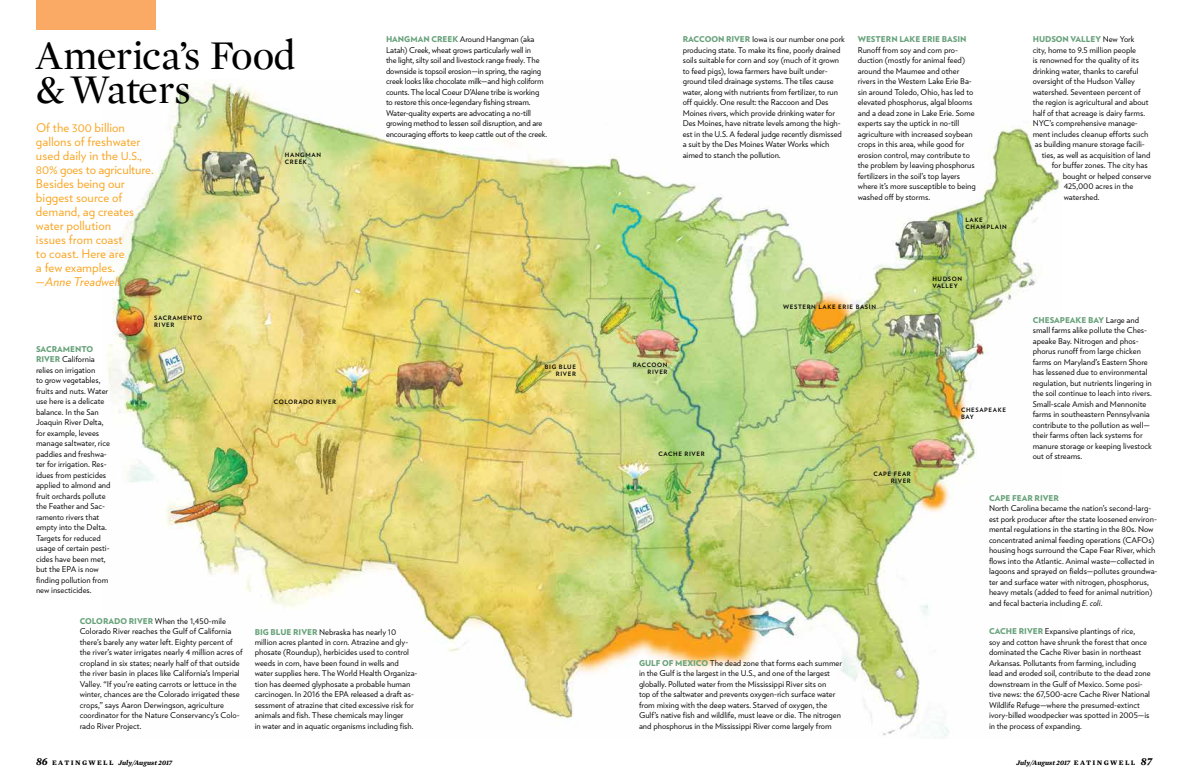
<style>
.page{position:relative;width:1188px;height:783px;background:#fff}
.page>*{position:absolute;margin:0;border:0;box-sizing:border-box;transform-origin:0 0}
.t1{font:41.6px/33.6px "Mercury Display";letter-spacing:-.01em;color:#000}
.t2{font:12px/14px "Verlag Text";color:#faa21b}
.t3{font:italic 12px "Verlag Text";color:#faa21b}
.t4{font:8px/10.5px "Verlag Text";letter-spacing:-.005em;color:#000}
.t5{font:900 8px "Verlag Text";letter-spacing:-.005em;color:#68a27b}
.t6{font:italic 700 7px "Mercury Text G1";color:#000}
.t7{font:700 6px/7px "Verlag Text";letter-spacing:.1em;color:#000}
.s1{font-size:11px}
.s2{font-weight:900;color:#68a27b}
.s3{font-weight:400;color:#000}
.s4{font-style:italic}
.s5{font-style:normal}
</style>
<div class="page">
<img style="left:101px;top:82px;width:961px;height:657px">
<div style="left:36px;top:0;width:119px;height:30px;background:#faaa64"></div>
<h1 class="t1" style="left:36px;top:37px;width:261px">America’s Food &amp; Waters</h1>
<h2 class="t2" style="left:36px;top:121px;width:119px">Of the <span class="s1">300</span> billion gallons of freshwater used daily in the <span class="s1">U.S.,<br>80%</span> goes to agriculture.<br>Besides being our biggest source of demand, ag creates water pollution<br>issues from coast<br>to coast. Here are<br>a few examples.</h2>
<h2 class="t3" style="left:36px;top:272px;width:86px">—Anne Treadwell</h2>
<p class="t4" style="left:36px;top:344px;width:76px"><span class="s2">SACRAMENTO<br>RIVER</span> California relies on irrigation<br>to grow vegetables, fruits and nuts. Water use here is a delicate balance. In the San<br>Joaquin River Delta, for example, levees manage saltwater, rice paddies and freshwa&shy;ter for irrigation. Res&shy;idues from pesticides applied to almond and fruit orchards pollute the Feather and Sac&shy;ramento rivers that empty into the Delta.<br>Targets for reduced usage of certain pesti&shy;cides have been met, but the EPA is now finding pollution from new insecticides.</p>
<p class="t7" style="left:154px;top:314px;width:49px">SACRAMENTO<br>RIVER</p>
<p class="t7" style="left:285px;top:151px;width:38px">HANGMAN<br>CREEK</p>
<p class="t7" style="left:274px;top:398px;width:64px">COLORADO RIVER</p>
<p class="t4" style="left:386px;top:34px;width:163px"><span class="s2">HANGMAN CREEK</span> Around Hangman (aka Latah) Creek, wheat grows particularly well in<br>the light, silty soil and livestock range freely. The downside is topsoil erosion—in spring, the raging creek looks like chocolate milk—and high coliform counts. The local Coeur D’Alene tribe is working to restore this once-legendary fishing stream.<br>Water-quality experts are advocating a no-till growing method to lessen soil disruption, and are encouraging efforts to keep cattle out of the creek.</p>
<p class="t7" style="left:545px;top:363px;width:33px;text-align:right">BIG BLUE<br>RIVER</p>
<p class="t4" style="left:80px;top:615px;width:164px"><span class="s2">COLORADO RIVER</span> When the 1,450-mile Colorado River reaches the Gulf of California there’s barely any water left. Eighty percent of the river’s water irrigates nearly 4 million acres of cropland in six states; nearly half of that outside the river basin in places like California’s Imperial Valley. “If you’re eating carrots or lettuce in the winter, chances are the Colorado irrigated these crops,” says Aaron Derwingson, agriculture coordinator for the Nature Conservancy’s Colo&shy;rado River Project.</p>
<p class="t4" style="left:255px;top:626px;width:164px"><span class="s2">BIG BLUE RIVER</span> Nebraska has nearly 10 million acres planted in corn. Atrazine and gly&shy;phosate (Roundup), herbicides used to control weeds in corn, have been found in wells and water supplies here. The World Health Organiza&shy;tion has deemed glyphosate a probable human carcinogen. In 2016 the EPA released a draft as&shy;sessment of atrazine that cited excessive risk for animals and fish. These chemicals may linger<br>in water and in aquatic organisms including fish.</p>
<p class="t4" style="left:683px;top:34px;width:164px"><span class="s2">RACCOON RIVER</span> Iowa is our number one pork producing state. To make its fine, poorly drained soils suitable for corn and soy (much of it grown to feed pigs), Iowa farmers have built under&shy;ground tiled drainage systems. The tiles cause water, along with nutrients from fertilizer, to run off quickly. One result: the Raccoon and Des Moines rivers, which provide drinking water for Des Moines, have nitrate levels among the high&shy;est in the U.S. A federal judge recently dismissed a suit by the Des Moines Water Works which aimed to stanch the pollution.</p>
<p class="t5" style="left:858px;top:32px;width:110px">WESTERN LAKE ERIE BASIN</p>
<p class="t4" style="left:858px;top:45px;width:120px">Runoff from soy and corn pro&shy;duction (mostly for animal feed) around the Maumee and other rivers in the Western Lake Erie Ba&shy;sin around Toledo, Ohio, has led to elevated phosphorus, algal blooms and a dead zone in Lake Erie. Some experts say the uptick in no-till agriculture with increased soybean crops in this area, while good for erosion control, may contribute to the problem by leaving phosphorus fertilizers in the soil’s top layers where it’s more susceptible to being washed off by storms.</p>
<p class="t7" style="left:966px;top:216px;width:43px">LAKE<br>CHAMPLAIN</p>
<p class="t7" style="left:932px;top:276px;width:31px">HUDSON<br>VALLEY</p>
<p class="t7" style="left:633px;top:362px;width:36px;text-align:right">RACCOON<br>RIVER</p>
<p class="t7" style="left:658px;top:451px;width:48px">CACHE RIVER</p>
<p class="t7" style="left:783px;top:304px;width:94px">WESTERN LAKE ERIE BASIN</p>
<p class="t7" style="left:873px;top:471px;width:39px;text-align:right">CAPE FEAR<br>RIVER</p>
<p class="t7" style="left:961px;top:406px;width:46px">CHESAPEAKE<br>BAY</p>
<p class="t5" style="left:1033px;top:32px;width:103px">HUDSON VALLEY <span class="s3">New York</span></p>
<p class="t4" style="left:1033px;top:45px;width:105px">city, home to 9.5 million people</p>
<p class="t4" style="left:1033px;top:55px;width:108px">is renowned for the quality of its</p>
<p class="t4" style="left:1033px;top:66px;width:107px">drinking water, thanks to careful</p>
<p class="t4" style="left:1033px;top:76px;width:104px">oversight of the Hudson Valley</p>
<p class="t4" style="left:1033px;top:87px;width:109px">watershed. Seventeen percent of</p>
<p class="t4" style="left:1033px;top:97px;width:117px">the region is agricultural and about</p>
<p class="t4" style="left:1033px;top:108px;width:114px">half of that acreage is dairy farms.</p>
<p class="t4" style="left:1033px;top:118px;width:107px">NYC’s comprehensive manage-</p>
<p class="t4" style="left:1033px;top:129px;width:117px">ment includes cleanup efforts such</p>
<p class="t4" style="left:1035px;top:139px;width:112px">as building manure storage facili-</p>
<p class="t4" style="left:1042px;top:150px;width:110px">ties, as well as acquisition of land</p>
<p class="t4" style="left:1052px;top:160px;width:98px">for buffer zones. The city has</p>
<p class="t4" style="left:1063px;top:171px;width:90px">bought or helped conserve</p>
<p class="t4" style="left:1064px;top:181px;width:71px">425,000 acres in the</p>
<p class="t4" style="left:1064px;top:192px;width:37px">watershed.</p>
<p class="t4" style="left:1033px;top:314px;width:121px"><span class="s2">CHESAPEAKE BAY</span> Large and small farms alike pollute the Ches&shy;apeake Bay. Nitrogen and phos&shy;phorus runoff from large chicken farms on Maryland’s Eastern Shore has lessened due to environmental regulation, but nutrients lingering in the soil continue to leach into rivers.<br>Small-scale Amish and Mennonite farms in southeastern Pennsylvania contribute to the pollution as well— their farms often lack systems for manure storage or keeping livestock out of streams.</p>
<p class="t4" style="left:639px;top:657px;width:205px"><span class="s2">GULF OF MEXICO</span> The dead zone that forms each summer in the Gulf is the largest in the U.S., and one of the largest globally. Polluted water from the Mississippi River sits on<br>top of the saltwater and prevents oxygen-rich surface water from mixing with the deep waters. Starved of oxygen, the Gulf’s native fish and wildlife, must leave or die. The nitrogen and phosphorus in the Mississippi River come largely from</p>
<p class="t5" style="left:989px;top:491px;width:71px">CAPE FEAR RIVER</p>
<p class="t4" style="left:989px;top:503px;width:170px">North Carolina became the nation’s second-larg&shy;est pork producer after the state loosened environ&shy;mental regulations in the starting in the 80s. Now concentrated animal feeding operations (CAFOs) housing hogs surround the Cape Fear River, which flows into the Atlantic. Animal waste—collected in lagoons and sprayed on fields—pollutes groundwa&shy;ter and surface water with nitrogen, phosphorus, heavy metals (added to feed for animal nutrition) and fecal bacteria including <span class="s4">E. coli</span>.</p>
<p class="t4" style="left:989px;top:626px;width:163px"><span class="s2">CACHE RIVER</span> Expansive plantings of rice,<br>soy and cotton have shrunk the forest that once dominated the Cache River basin in northeast Arkansas. Pollutants from farming, including lead and eroded soil, contribute to the dead zone downstream in the Gulf of Mexico. Some posi&shy;tive news: the 67,500-acre Cache River National Wildlife Refuge—where the presumed-extinct ivory-billed woodpecker was spotted in 2005—is in the process of expanding.</p>
<p class="t6" style="left:36px;top:757px;width:138px"><span class="s1">86</span> <span class="s5">E AT I N G W E L L</span> July/August 2017</p>
<p class="t6" style="left:1016px;top:757px;width:137px">July/August 2017 <span class="s5">E AT I N G W E L L</span> <span class="s1">87</span></p>
</div>
